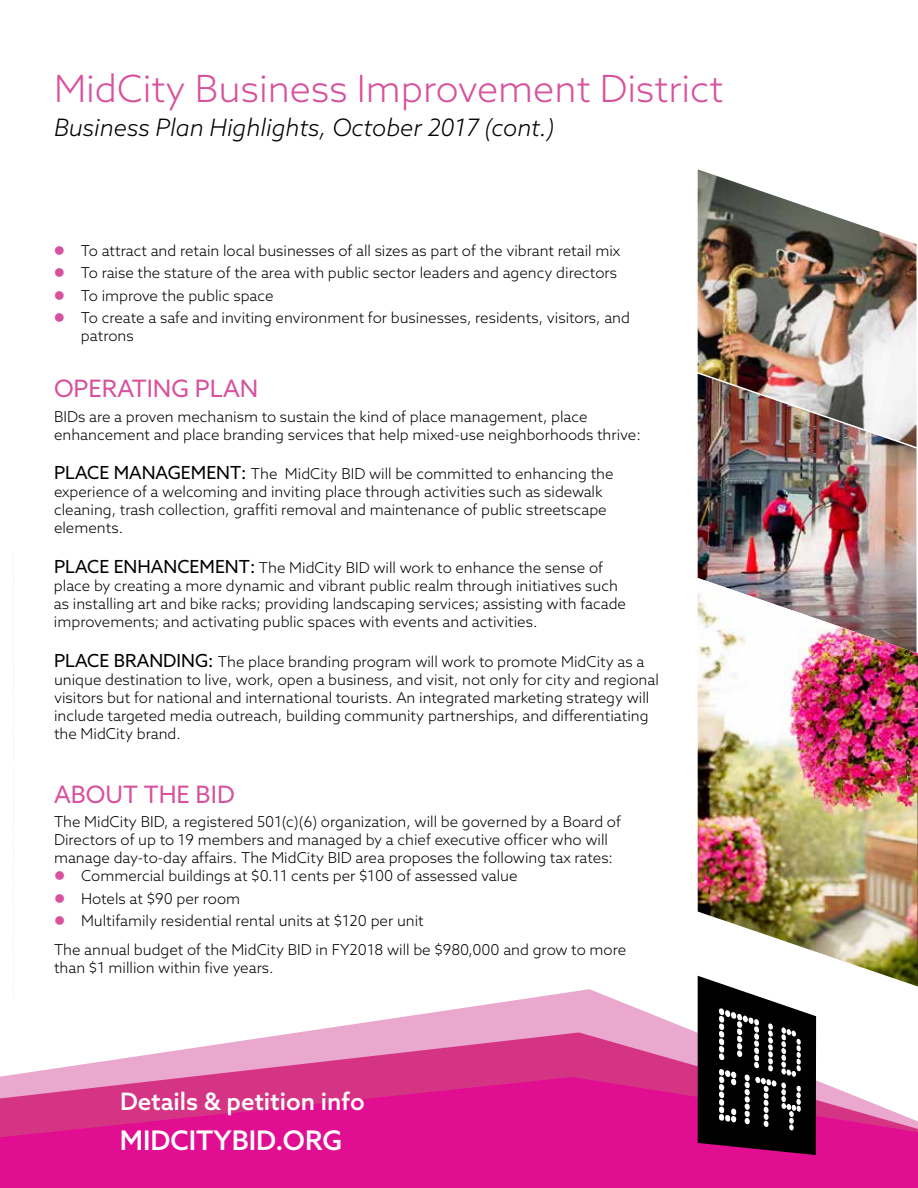
<style>
.page{position:relative;width:918px;height:1188px;background:#fff}
.page>*{position:absolute;margin:0;border:0;box-sizing:border-box;transform-origin:0 0}
.t1{font:300 37.5px "Azo Sans";color:#d7519d}
.t2{font:500 27px "Azo Sans";color:#fff}
.t3{font:italic 300 24px "Azo Sans";color:#000}
.t4{font:24px "Azo Sans";color:#d7519d}
.t5{font:500 24px "Azo Sans";color:#fff}
.t6{font:300 15px/18px "Azo Sans";color:#000}
.s1{font-weight:400;font-size:18px}
</style>
<div class="page">
<svg style="left:302px;top:989px;width:515px;height:43px"></svg>
<svg style="left:0;top:1032px;width:918px;height:156px;background:#e243a1"></svg>
<svg style="left:698px;top:987px;width:118px;height:168px;background:#322b2f"></svg>
<img style="left:13px;top:577px;width:1px;height:249px">
<img style="left:697px;top:169px;width:220px;height:202px">
<img style="left:697px;top:371px;width:220px;height:244px">
<img style="left:698px;top:578px;width:220px;height:409px">
<h1 class="t1" style="left:54px;top:65px;width:671px">MidCity Business Improvement District</h1>
<h3 class="t3" style="left:54px;top:112px;width:502px">Business Plan Highlights, October 2017 (cont.)</h3>
<p class="t6" style="left:81px;top:239px;width:551px;line-height:22.5px">To attract and retain local businesses of all sizes as part of the vibrant retail mix To raise the stature of the area with public sector leaders and agency directors To improve the public space<br>To create a safe and inviting environment for businesses, residents, visitors, and</p>
<p class="t6" style="left:81px;top:327px;width:54px">patrons</p>
<h3 class="t4" style="left:54px;top:373px;width:206px">OPERATING PLAN</h3>
<p class="t6" style="left:54px;top:407px;width:588px">BIDs are a proven mechanism to sustain the kind of place management, place enhancement and place branding services that help mixed-use neighborhoods thrive:</p>
<p class="t6" style="left:54px;top:465px;width:561px"><span class="s1">PLACE MANAGEMENT:</span> The MidCity BID will be committed to enhancing the experience of a welcoming and inviting place through activities such as sidewalk cleaning, trash collection, graffiti removal and maintenance of public streetscape elements.</p>
<p class="t6" style="left:54px;top:558px;width:574px"><span class="s1">PLACE ENHANCEMENT:</span> The MidCity BID will work to enhance the sense of place by creating a more dynamic and vibrant public realm through initiatives such as installing art and bike racks; providing landscaping services; assisting with facade improvements; and activating public spaces with events and activities.</p>
<p class="t6" style="left:54px;top:652px;width:606px"><span class="s1">PLACE BRANDING:</span> The place branding program will work to promote MidCity as a unique destination to live, work, open a business, and visit, not only for city and regional visitors but for national and international tourists. An integrated marketing strategy will include targeted media outreach, building community partnerships, and differentiating the MidCity brand.</p>
<h3 class="t4" style="left:54px;top:779px;width:182px">ABOUT THE BID</h3>
<p class="t6" style="left:54px;top:813px;width:568px">The MidCity BID, a registered 501(c)(6) organization, will be governed by a Board of</p>
<p class="t6" style="left:54px;top:831px;width:556px">Directors of up to 19 members and managed by a chief executive officer who will</p>
<p class="t6" style="left:54px;top:849px;width:561px">manage day-to-day affairs. The MidCity BID area proposes the following tax rates:</p>
<p class="t6" style="left:81px;top:867px;width:438px">Commercial buildings at $0.11 cents per $100 of assessed value</p>
<p class="t6" style="left:81px;top:887px;width:344px;line-height:22.5px">Hotels at $90 per room<br>Multifamily residential rental units at $120 per unit</p>
<p class="t6" style="left:54px;top:941px;width:574px">The annual budget of the MidCity BID in FY2018 will be $980,000 and grow to more than $1 million within five years.</p>
<h3 class="t5" style="left:120px;top:1085px;width:246px">Details &amp; petition info</h3>
<h2 class="t2" style="left:120px;top:1123px;width:224px">MIDCITYBID.ORG</h2>
</div>
